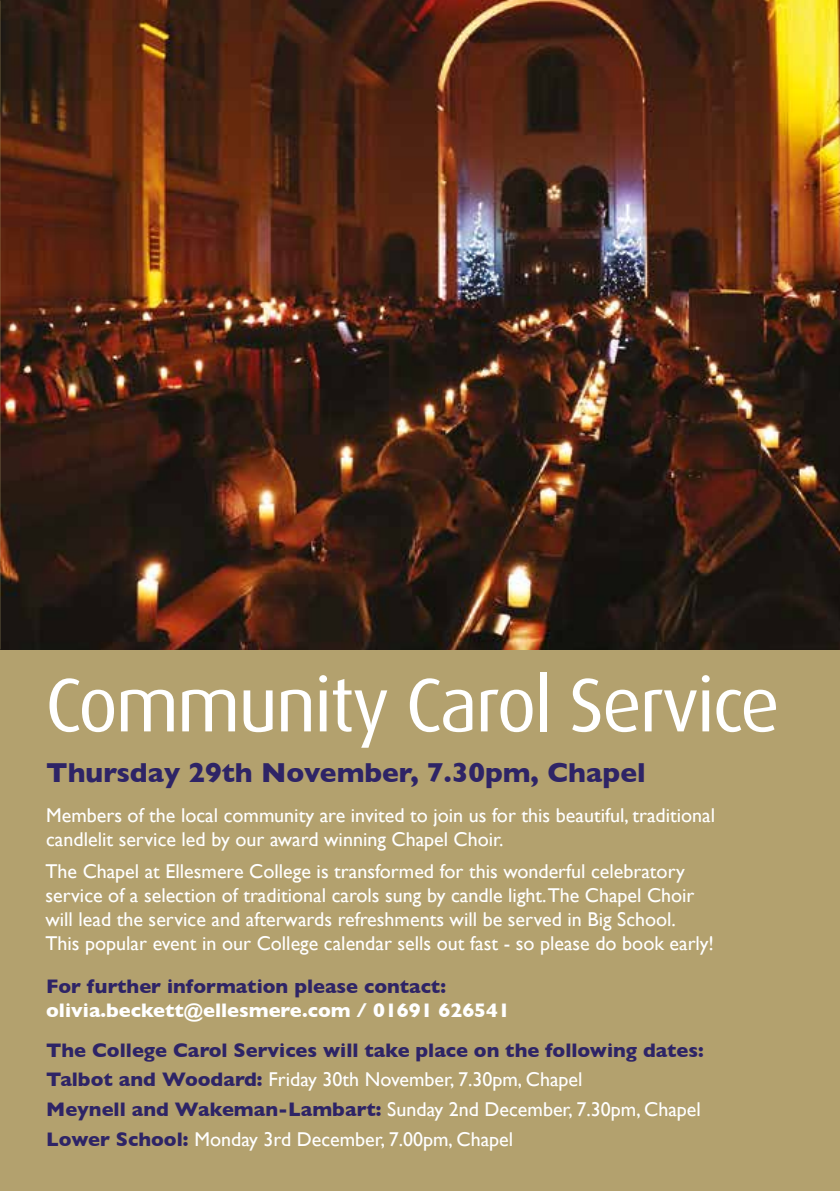
<style>
.page{position:relative;width:840px;height:1191px;background:#fff}
.page>*{position:absolute;margin:0;border:0;box-sizing:border-box;transform-origin:0 0}
.t1{font:76px "Dax";letter-spacing:-.03em;color:#fff}
.t2{font:700 28px "Gill Sans";color:#2e2466}
.t3{font:20px/24px "Gill Sans";color:#fff}
.t4{font:700 20px/29.6px "Gill Sans";color:#2e2466}
.t5{font:700 20px "Gill Sans";color:#fff}
.s1{font-weight:400;color:#fff}
</style>
<div class="page">
<div style="left:0;top:0;width:839px;height:1191px;background:#b3a16e"></div>
<img style="left:1px;top:0;width:838px;height:649px">
<img style="left:0;top:0;width:1px;height:649px">
<h1 class="t1" style="left:45px;top:663px;width:735px">Community Carol Service</h1>
<h2 class="t2" style="left:46px;top:750px;width:600px">Thursday 29th November, 7.30pm, Chapel</h2>
<p class="t3" style="left:46px;top:802px;width:670px">Members of the local community are invited to join us for this beautiful, traditional candlelit service led by our award winning Chapel Choir.</p>
<p class="t3" style="left:45px;top:859px;width:669px">The Chapel at Ellesmere College is transformed for this wonderful celebratory service of a selection of traditional carols sung by candle light.The Chapel Choir will lead the service and afterwards refreshments will be served in Big School.<br>This popular event in our College calendar sells out fast - so please do book early!</p>
<p class="t4" style="left:46px;top:970px;width:401px">For further information please contact:</p>
<p class="t5" style="left:46px;top:994px;width:465px">olivia.beckett@ellesmere.com / 01691 626541</p>
<p class="t4" style="left:46px;top:1034px;width:658px">The College Carol Services will take place on the following dates:<br>Talbot and Woodard: <span class="s1">Friday 30th November, 7.30pm, Chapel<br></span>Meynell and Wakeman-Lambart: <span class="s1">Sunday 2nd December, 7.30pm, Chapel </span>Lower School: <span class="s1">Monday 3rd December, 7.00pm, Chapel</span></p>
</div>
